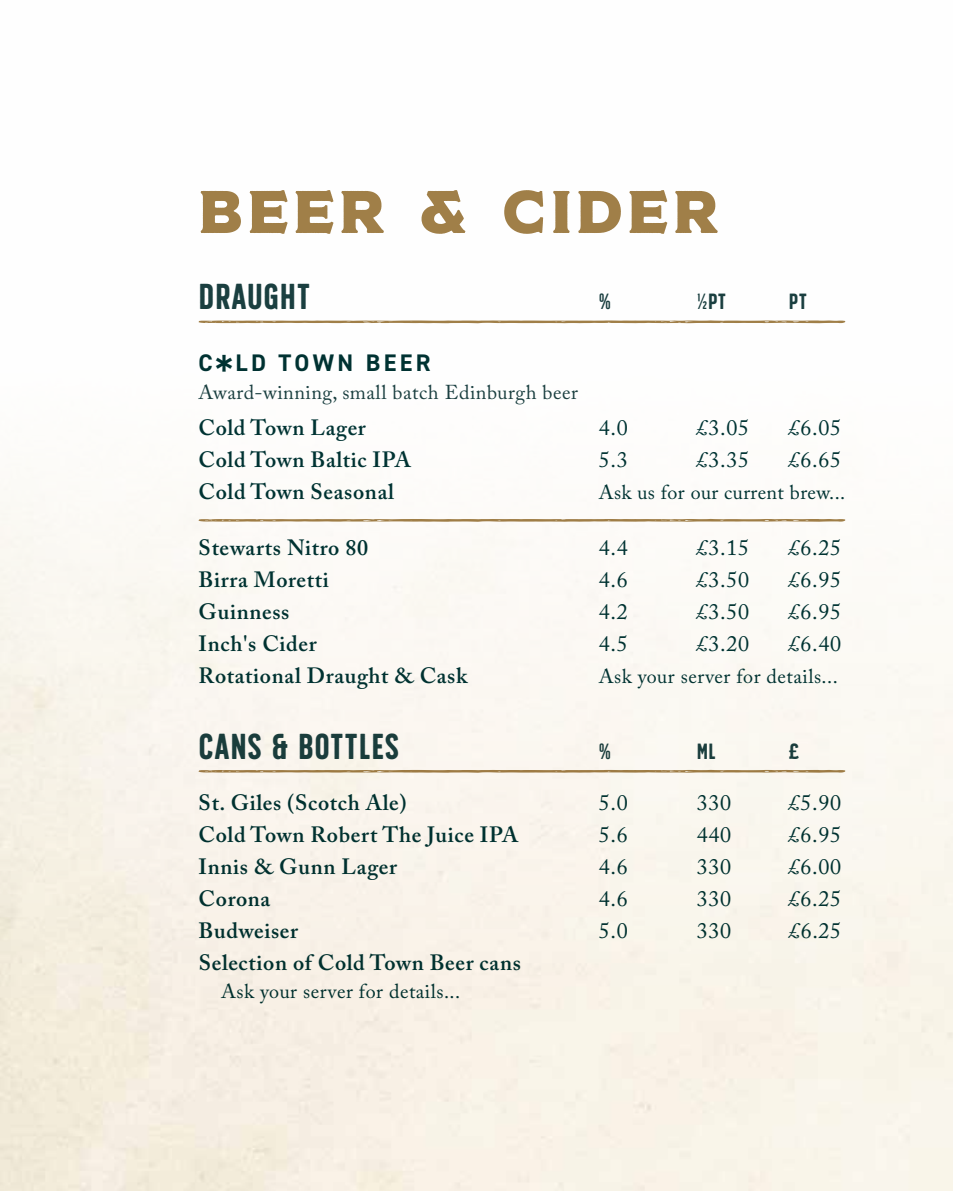
<style>
.page{position:relative;width:953px;height:1191px;background:#fff}
.page>*{position:absolute;margin:0;border:0;box-sizing:border-box;transform-origin:0 0}
.t1{font:60px "SS Nickson Four";letter-spacing:.075em;color:#a18049}
.t2{font:36px "SS Nickson Six";letter-spacing:.02em;color:#1b4041}
.t3{font:700 24px "DIN2014";letter-spacing:.14em;color:#013333}
.t4{font:600 22px "Adobe Caslon Pro";letter-spacing:.03em;color:#003434}
.t5{font:22px "Adobe Caslon Pro";letter-spacing:.03em;color:#003434}
.t6{font:22px "SS Nickson Six";letter-spacing:.02em;color:#1b4041}
.t7{font:20px "Adobe Caslon Pro";letter-spacing:.025em;color:#003434}
.t8{font:20px "Adobe Caslon Pro";letter-spacing:.025em;color:#1b4041}
.s1{font-weight:400;font-size:48px}
</style>
<div class="page">
<svg style="left:198px;top:770px;width:647px;height:2px"></svg>
<svg style="left:198px;top:320px;width:647px;height:3px;background:#b69c72"></svg>
<svg style="left:198px;top:519px;width:647px;height:3px;background:#b3986d"></svg>
<h1 class="t1" style="left:198px;top:158px;width:521px">BEER &amp; CIDER</h1>
<h2 class="t2" style="left:198px;top:274px;width:113px">DRAUGHT</h2>
<p class="t6" style="left:598px;top:288px;width:14px">%</p>
<p class="t6" style="left:696px;top:288px;width:31px">½PT</p>
<p class="t6" style="left:788px;top:288px;width:20px">PT</p>
<p class="t3" style="left:199px;top:347px;width:233px">C<span class="s1">*</span>LD TOWN BEER</p>
<p class="t8" style="left:198px;top:381px;width:381px">Award-winning, small batch Edinburgh beer</p>
<p class="t4" style="left:198px;top:415px;width:169px">Cold Town Lager</p>
<p class="t5" style="left:598px;top:415px;width:30px">4.0</p>
<p class="t5" style="left:696px;top:415px;width:54px">£3.05</p>
<p class="t5" style="left:788px;top:415px;width:54px">£6.05</p>
<p class="t4" style="left:198px;top:447px;width:214px">Cold Town Baltic IPA</p>
<p class="t5" style="left:598px;top:447px;width:30px">5.3</p>
<p class="t5" style="left:696px;top:447px;width:54px">£3.35</p>
<p class="t5" style="left:788px;top:447px;width:54px">£6.65</p>
<p class="t4" style="left:198px;top:479px;width:197px">Cold Town Seasonal</p>
<p class="t7" style="left:598px;top:481px;width:248px">Ask us for our current brew...</p>
<p class="t4" style="left:198px;top:535px;width:171px">Stewarts Nitro 80</p>
<p class="t5" style="left:598px;top:535px;width:30px">4.4</p>
<p class="t5" style="left:696px;top:535px;width:54px">£3.15</p>
<p class="t5" style="left:788px;top:535px;width:54px">£6.25</p>
<p class="t4" style="left:198px;top:567px;width:132px">Birra Moretti</p>
<p class="t5" style="left:598px;top:567px;width:30px">4.6</p>
<p class="t5" style="left:696px;top:567px;width:54px">£3.50</p>
<p class="t5" style="left:788px;top:567px;width:54px">£6.95</p>
<p class="t4" style="left:198px;top:599px;width:92px">Guinness</p>
<p class="t5" style="left:598px;top:599px;width:30px">4.2</p>
<p class="t5" style="left:696px;top:599px;width:54px">£3.50</p>
<p class="t5" style="left:788px;top:599px;width:54px">£6.95</p>
<p class="t4" style="left:198px;top:631px;width:119px">Inch's Cider</p>
<p class="t5" style="left:598px;top:631px;width:30px">4.5</p>
<p class="t5" style="left:697px;top:631px;width:54px">£3.20</p>
<p class="t5" style="left:789px;top:631px;width:54px">£6.40</p>
<p class="t4" style="left:199px;top:663px;width:270px">Rotational Draught &amp; Cask</p>
<p class="t7" style="left:598px;top:665px;width:240px">Ask your server for details...</p>
<h2 class="t2" style="left:198px;top:724px;width:202px">CANS &amp; BOTTLES</h2>
<p class="t6" style="left:598px;top:738px;width:14px">%</p>
<p class="t6" style="left:696px;top:738px;width:21px">ML</p>
<p class="t6" style="left:788px;top:738px;width:12px">£</p>
<p class="t4" style="left:198px;top:789px;width:209px">St. Giles (Scotch Ale)</p>
<p class="t5" style="left:598px;top:789px;width:30px">5.0</p>
<p class="t5" style="left:696px;top:789px;width:36px">330</p>
<p class="t5" style="left:788px;top:789px;width:54px">£5.90</p>
<p class="t4" style="left:198px;top:821px;width:321px">Cold Town Robert The Juice IPA</p>
<p class="t5" style="left:598px;top:821px;width:30px">5.6</p>
<p class="t5" style="left:696px;top:821px;width:36px">440</p>
<p class="t5" style="left:788px;top:821px;width:54px">£6.95</p>
<p class="t4" style="left:198px;top:853px;width:200px">Innis &amp; Gunn Lager</p>
<p class="t5" style="left:598px;top:853px;width:30px">4.6</p>
<p class="t5" style="left:697px;top:853px;width:36px">330</p>
<p class="t5" style="left:789px;top:853px;width:54px">£6.00</p>
<p class="t4" style="left:199px;top:885px;width:73px">Corona</p>
<p class="t5" style="left:599px;top:885px;width:30px">4.6</p>
<p class="t5" style="left:697px;top:885px;width:36px">330</p>
<p class="t5" style="left:789px;top:885px;width:54px">£6.25</p>
<p class="t4" style="left:199px;top:917px;width:101px">Budweiser</p>
<p class="t5" style="left:599px;top:917px;width:30px">5.0</p>
<p class="t5" style="left:697px;top:917px;width:36px">330</p>
<p class="t5" style="left:789px;top:917px;width:54px">£6.25</p>
<p class="t4" style="left:199px;top:949px;width:324px">Selection of Cold Town Beer cans</p>
<p class="t7" style="left:221px;top:979px;width:240px">Ask your server for details...</p>
</div>
